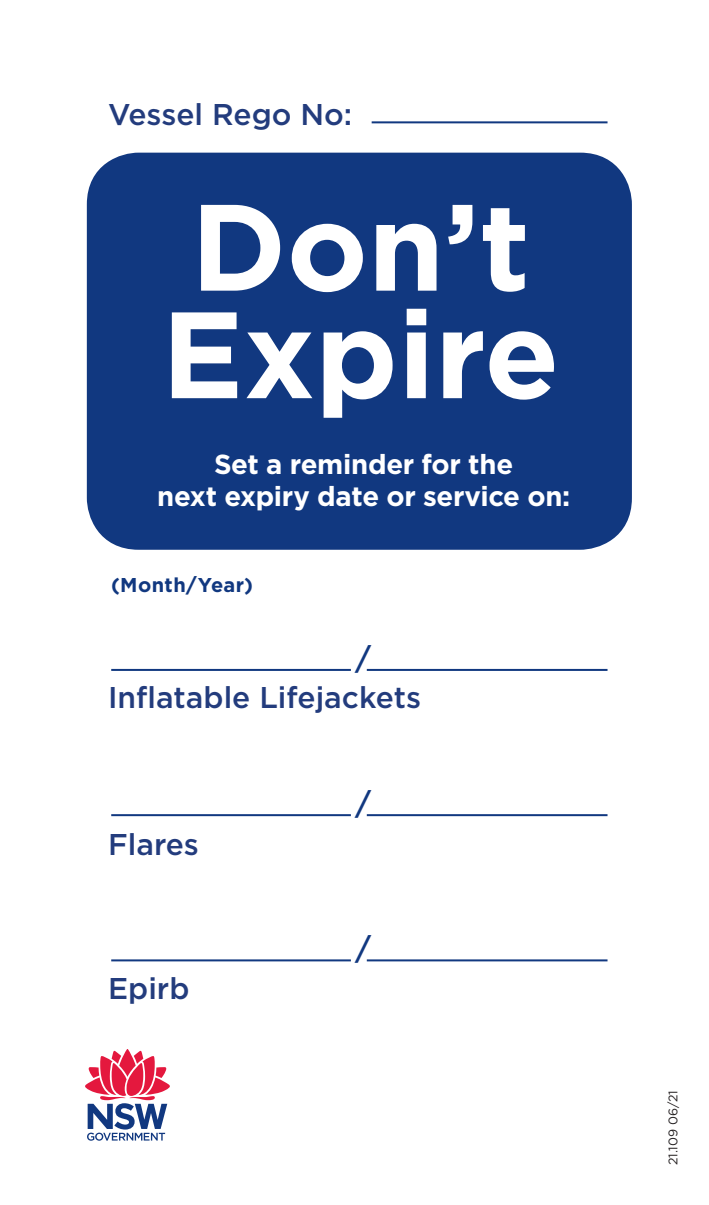
<style>
.page{position:relative;width:709px;height:1205px;background:#fff}
.page>*{position:absolute;margin:0;border:0;box-sizing:border-box;transform-origin:0 0}
.t1{font:700 122.5px/107.5px "Gotham";color:#fff}
.t2{font:500 30px "Gotham";color:#233c7d}
.t3{font:500 30px "Gotham";color:#113880}
.t4{font:700 27.5px/32.5px "Gotham";letter-spacing:-.01em;color:#fff;text-align:center}
.t5{font:700 20px "Gotham";letter-spacing:.02em;color:#113880}
.t6{font:12.5px "Gotham";color:#231f20}
</style>
<div class="page">
<div style="left:93px;top:159px;width:532px;height:384px;background:#113880;border-radius:46px"></div>
<div style="left:87px;top:153px;width:545px;height:397px;border:12px solid #113880;border-radius:46px"></div>
<hr style="left:371px;top:121px;width:236px;height:2px;background:#113880">
<hr style="left:111px;top:669px;width:240px;height:2px;background:#113880">
<hr style="left:367px;top:669px;width:240px;height:2px;background:#113880">
<hr style="left:111px;top:814px;width:240px;height:2px;background:#113880">
<hr style="left:367px;top:814px;width:240px;height:2px;background:#113880">
<hr style="left:111px;top:959px;width:240px;height:2px;background:#113880">
<hr style="left:367px;top:959px;width:240px;height:2px;background:#113880">
<svg style="left:85px;top:1049px;width:85px;height:91px"></svg>
<p class="t2" style="left:108px;top:94px;width:246px">Vessel Rego No:</p>
<p class="t1" style="left:161px;top:193px;width:399px">Don’t<br>Expire</p>
<p class="t4" style="left:157px;top:447px;width:415px">Set a reminder for the<br>next expiry date or service on:</p>
<p class="t5" style="left:111px;top:572px;width:143px">(Month/Year)</p>
<p class="t3" style="left:355px;top:638px;width:17px">/</p>
<p class="t2" style="left:108px;top:677px;width:314px">Inflatable Lifejackets</p>
<p class="t2" style="left:108px;top:824px;width:92px">Flares</p>
<p class="t2" style="left:108px;top:968px;width:83px">Epirb</p>
<p class="t3" style="left:355px;top:784px;width:17px">/</p>
<p class="t3" style="left:355px;top:929px;width:17px">/</p>
<p class="t6" style="left:665px;top:1165px;width:76px;rotate:-90deg">21.109 06/21</p>
</div>
